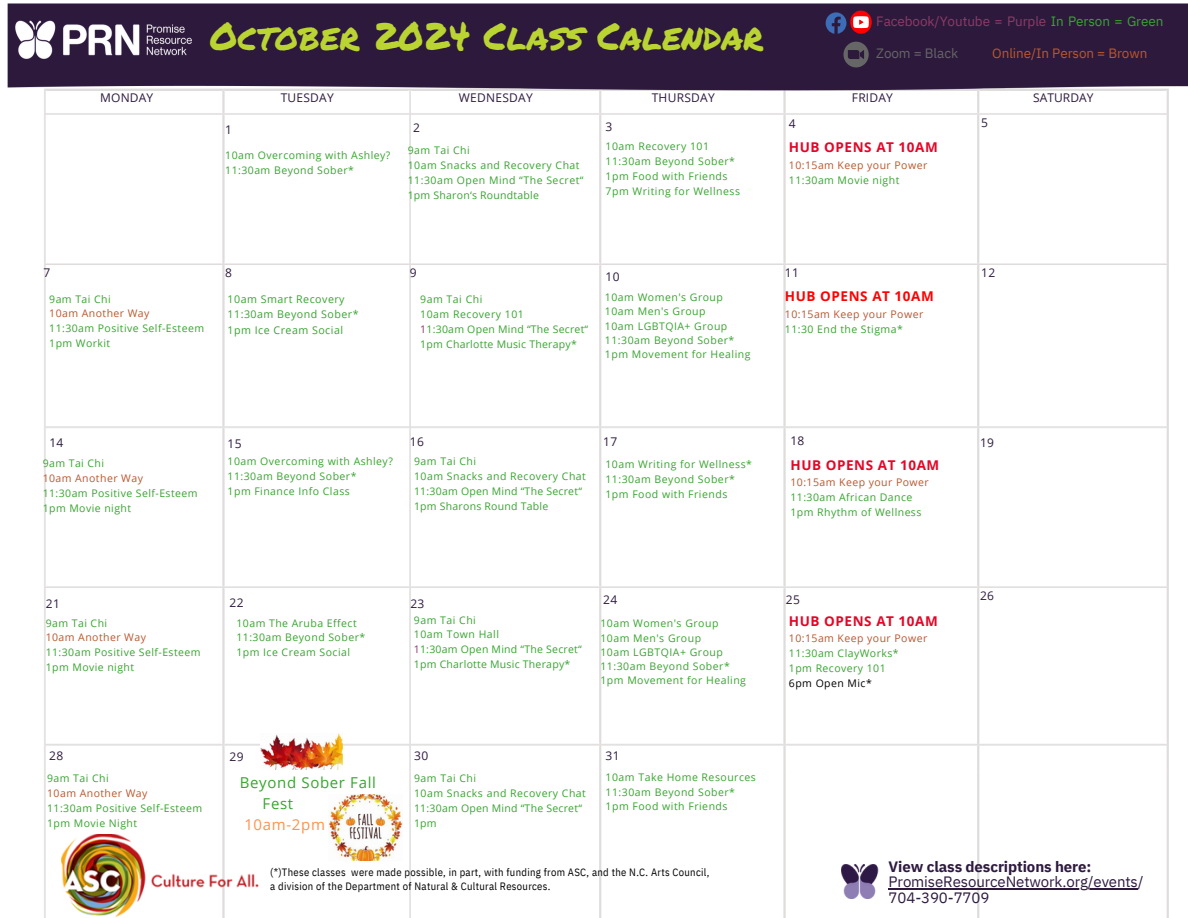
<style>
.page{position:relative;width:1188px;height:918px;background:#fff}
.page>*{position:absolute;margin:0;border:0;box-sizing:border-box;transform-origin:0 0}
.t1{font:37.5px "Permanent Marker";color:#bad532}
.t2{font:15px/15.8px "IBM Plex Sans";letter-spacing:-.005em;color:#2e1a3f}
.t3{font:700 15px "IBM Plex Sans";letter-spacing:-.005em;color:#2e1a3f}
.t4{font:15px "Open Sans";letter-spacing:.045em;color:#38a430}
.t5{font:15px "Open Sans";letter-spacing:.045em;color:#ff914d}
.t6{font:700 13.5px "Open Sans";letter-spacing:.04em;color:#e50527}
.t7{font:13.5px "IBM Plex Sans";letter-spacing:-.005em;color:#8f3a68}
.t8{font:13.5px "IBM Plex Sans";letter-spacing:-.005em;color:#b9572e}
.t9{font:700 13.5px "Open Sans";letter-spacing:.04em;color:#f00}
.t10{font:13.5px "IBM Plex Sans";letter-spacing:-.005em;color:#666}
.t11{font:12px "Open Sans";letter-spacing:.02em;color:#2e1a3f}
.t12{font:10.65px/14.2px "IBM Plex Sans Cond";letter-spacing:.03em;color:#000}
.t13{font:10.65px "Open Sans";letter-spacing:.045em;color:#38a430}
.t14{font:10.5px "Open Sans";letter-spacing:.045em;color:#38a430}
.t15{font:10.5px "Open Sans";letter-spacing:.025em;color:#38a430}
.t16{font:10.5px "Open Sans";letter-spacing:.045em;color:#b9572e}
.t17{font:10.5px "Open Sans";letter-spacing:.02em;color:#38a430}
.t18{font:10.5px "Open Sans";letter-spacing:.045em;color:#000}
.s1{color:#38a430}
.s2{color:#8f3a68}
</style>
<div class="page">
<img style="left:7px;top:3px;width:1181px;height:915px">
<svg style="left:843px;top:42px;width:26px;height:25px"></svg>
<svg style="left:826px;top:10px;width:46px;height:24px"></svg>
<img style="left:9px;top:14px;width:189px;height:50px">
<hr style="left:889px;top:889px;width:249px;height:1px;background:#2e1a3f">
<img style="left:841px;top:865px;width:39px;height:33px">
<img style="left:62px;top:835px;width:197px;height:82px">
<img style="left:329px;top:795px;width:74px;height:65px">
<img style="left:261px;top:734px;width:82px;height:36px">
<p class="t11" style="left:100px;top:89px;width:55px">MONDAY</p>
<p class="t11" style="left:43px;top:264px;width:8px">7</p>
<h4 class="t1" style="left:210px;top:9px;width:555px">OCTOBER 2024 CLASS CALENDAR</h4>
<p class="t7" style="left:876px;top:13px;width:289px">Facebook/Youtube = Purple <span class="s1">In Person = Green</span></p>
<p class="t10" style="left:876px;top:44px;width:83px">Zoom = Black</p>
<p class="t8" style="left:992px;top:44px;width:157px">Online/In Person = Brown</p>
<p class="t11" style="left:281px;top:89px;width:54px">TUESDAY</p>
<p class="t11" style="left:459px;top:89px;width:76px">WEDNESDAY</p>
<p class="t11" style="left:652px;top:89px;width:65px">THURSDAY</p>
<p class="t11" style="left:852px;top:89px;width:42px">FRIDAY</p>
<p class="t11" style="left:1033px;top:89px;width:62px">SATURDAY</p>
<p class="t11" style="left:225px;top:122px;width:8px">1</p>
<p class="t11" style="left:413px;top:119px;width:8px">2</p>
<p class="t11" style="left:606px;top:118px;width:8px">3</p>
<p class="t11" style="left:789px;top:116px;width:8px">4</p>
<p class="t11" style="left:981px;top:114px;width:8px">5</p>
<p class="t14" style="left:225px;top:148px;width:167px">10am Overcoming with Ashley?</p>
<p class="t14" style="left:225px;top:163px;width:130px">11:30am Beyond Sober*</p>
<p class="t14" style="left:408px;top:143px;width:64px">9am Tai Chi</p>
<p class="t14" style="left:408px;top:158px;width:173px">10am Snacks and Recovery Chat</p>
<p class="t14" style="left:408px;top:173px;width:177px">11:30am Open Mind “The Secret“</p>
<p class="t15" style="left:408px;top:188px;width:133px">1pm Sharon‘s Roundtable</p>
<p class="t14" style="left:606px;top:139px;width:105px">10am Recovery 101</p>
<p class="t14" style="left:606px;top:154px;width:131px">11:30am Beyond Sober*</p>
<p class="t14" style="left:606px;top:168px;width:123px">1pm Food with Friends</p>
<p class="t14" style="left:606px;top:183px;width:136px">7pm Writing for Wellness</p>
<p class="t6" style="left:789px;top:138px;width:150px">HUB OPENS AT 10AM</p>
<p class="t16" style="left:789px;top:158px;width:140px">10:15am Keep your Power</p>
<p class="t14" style="left:789px;top:172px;width:112px">11:30am Movie night</p>
<p class="t11" style="left:225px;top:264px;width:8px">8</p>
<p class="t11" style="left:410px;top:264px;width:8px">9</p>
<p class="t11" style="left:606px;top:268px;width:16px">10</p>
<p class="t11" style="left:785px;top:264px;width:16px">11</p>
<p class="t11" style="left:981px;top:264px;width:16px">12</p>
<p class="t14" style="left:49px;top:291px;width:63px">9am Tai Chi</p>
<p class="t16" style="left:49px;top:306px;width:102px">10am Another Way</p>
<p class="t14" style="left:49px;top:321px;width:156px">11:30am Positive Self-Esteem</p>
<p class="t14" style="left:49px;top:336px;width:63px">1pm Workit</p>
<p class="t13" style="left:228px;top:292px;width:119px">10am Smart Recovery</p>
<p class="t13" style="left:228px;top:307px;width:132px">11:30am Beyond Sober*</p>
<p class="t13" style="left:228px;top:322px;width:117px">1pm Ice Cream Social</p>
<p class="t14" style="left:420px;top:292px;width:64px">9am Tai Chi</p>
<p class="t14" style="left:420px;top:307px;width:105px">10am Recovery 101</p>
<p class="t15" style="left:420px;top:322px;width:170px"><span class="s2">1</span>1:30am Open Mind “The Secret“</p>
<h2 class="t17" style="left:420px;top:337px;width:158px">1pm Charlotte Music Therapy*</h2>
<p class="t14" style="left:605px;top:290px;width:119px">10am Women's Group</p>
<p class="t14" style="left:605px;top:304px;width:102px">10am Men's Group</p>
<p class="t14" style="left:605px;top:318px;width:124px">10am LGBTQIA+ Group</p>
<p class="t14" style="left:605px;top:333px;width:131px">11:30am Beyond Sober*</p>
<p class="t14" style="left:605px;top:347px;width:147px">1pm Movement for Healing</p>
<p class="t11" style="left:49px;top:434px;width:15px">14</p>
<p class="t14" style="left:43px;top:456px;width:63px">9am Tai Chi</p>
<p class="t16" style="left:43px;top:471px;width:102px">10am Another Way</p>
<p class="t14" style="left:43px;top:486px;width:156px">11:30am Positive Self-Esteem</p>
<p class="t14" style="left:43px;top:501px;width:90px">1pm Movie night</p>
<p class="t11" style="left:410px;top:433px;width:16px">16</p>
<p class="t11" style="left:228px;top:435px;width:15px">15</p>
<p class="t11" style="left:603px;top:433px;width:16px">17</p>
<p class="t14" style="left:228px;top:454px;width:167px">10am Overcoming with Ashley?</p>
<p class="t14" style="left:228px;top:469px;width:130px">11:30am Beyond Sober*</p>
<p class="t14" style="left:228px;top:484px;width:124px">1pm Finance Info Class</p>
<p class="t14" style="left:414px;top:454px;width:64px">9am Tai Chi</p>
<p class="t14" style="left:414px;top:469px;width:173px">10am Snacks and Recovery Chat</p>
<p class="t15" style="left:414px;top:484px;width:170px">11:30am Open Mind “The Secret“</p>
<p class="t15" style="left:414px;top:499px;width:136px">1pm Sharons Round Table</p>
<p class="t14" style="left:605px;top:457px;width:148px">10am Writing for Wellness*</p>
<p class="t14" style="left:605px;top:472px;width:131px">11:30am Beyond Sober*</p>
<p class="t14" style="left:605px;top:487px;width:123px">1pm Food with Friends</p>
<p class="t9" style="left:785px;top:287px;width:150px">HUB OPENS AT 10AM</p>
<p class="t16" style="left:785px;top:307px;width:140px">10:15am Keep your Power</p>
<p class="t14" style="left:785px;top:322px;width:119px">11:30 End the Stigma*</p>
<p class="t11" style="left:790px;top:432px;width:16px">18</p>
<p class="t6" style="left:790px;top:455px;width:150px">HUB OPENS AT 10AM</p>
<p class="t16" style="left:790px;top:475px;width:140px">10:15am Keep your Power</p>
<p class="t14" style="left:790px;top:490px;width:123px">11:30am African Dance</p>
<p class="t14" style="left:790px;top:505px;width:132px">1pm Rhythm of Wellness</p>
<p class="t11" style="left:980px;top:434px;width:16px">19</p>
<p class="t11" style="left:46px;top:595px;width:16px">21</p>
<p class="t11" style="left:786px;top:591px;width:16px">25</p>
<p class="t11" style="left:980px;top:587px;width:16px">26</p>
<p class="t11" style="left:603px;top:591px;width:16px">24</p>
<p class="t11" style="left:230px;top:594px;width:16px">22</p>
<p class="t11" style="left:410px;top:595px;width:16px">23</p>
<p class="t14" style="left:46px;top:615px;width:63px">9am Tai Chi</p>
<p class="t16" style="left:46px;top:630px;width:102px">10am Another Way</p>
<p class="t14" style="left:46px;top:645px;width:156px">11:30am Positive Self-Esteem</p>
<p class="t14" style="left:46px;top:660px;width:90px">1pm Movie night</p>
<p class="t11" style="left:49px;top:747px;width:16px">28</p>
<p class="t14" style="left:47px;top:771px;width:63px">9am Tai Chi</p>
<p class="t16" style="left:47px;top:786px;width:102px">10am Another Way</p>
<p class="t14" style="left:47px;top:801px;width:156px">11:30am Positive Self-Esteem</p>
<p class="t14" style="left:47px;top:816px;width:91px">1pm Movie Night</p>
<p class="t14" style="left:236px;top:615px;width:122px">10am The Aruba Effect</p>
<p class="t14" style="left:236px;top:630px;width:130px">11:30am Beyond Sober*</p>
<p class="t14" style="left:236px;top:645px;width:115px">1pm Ice Cream Social</p>
<p class="t14" style="left:414px;top:612px;width:64px">9am Tai Chi</p>
<p class="t14" style="left:414px;top:627px;width:87px">10am Town Hall</p>
<p class="t15" style="left:414px;top:642px;width:170px"><span class="s2">1</span>1:30am Open Mind “The Secret“</p>
<p class="t17" style="left:414px;top:657px;width:158px">1pm Charlotte Music Therapy*</p>
<p class="t14" style="left:600px;top:616px;width:119px">10am Women's Group</p>
<p class="t14" style="left:600px;top:630px;width:102px">10am Men's Group</p>
<p class="t14" style="left:600px;top:645px;width:124px">10am LGBTQIA+ Group</p>
<p class="t14" style="left:600px;top:659px;width:131px">11:30am Beyond Sober*</p>
<p class="t14" style="left:600px;top:673px;width:147px">1pm Movement for Healing</p>
<h2 class="t11" style="left:230px;top:749px;width:16px">29</h2>
<p class="t11" style="left:414px;top:747px;width:16px">30</p>
<p class="t11" style="left:605px;top:747px;width:16px">31</p>
<p class="t4" style="left:240px;top:772px;width:138px">Beyond Sober Fall</p>
<p class="t4" style="left:263px;top:793px;width:32px">Fest</p>
<p class="t5" style="left:244px;top:814px;width:82px">10am-2pm</p>
<p class="t14" style="left:414px;top:771px;width:64px">9am Tai Chi</p>
<p class="t14" style="left:414px;top:786px;width:173px">10am Snacks and Recovery Chat</p>
<p class="t15" style="left:414px;top:801px;width:170px">11:30am Open Mind “The Secret“</p>
<p class="t14" style="left:414px;top:816px;width:24px">1pm</p>
<p class="t14" style="left:606px;top:769px;width:152px">10am Take Home Resources</p>
<p class="t14" style="left:606px;top:784px;width:131px">11:30am Beyond Sober*</p>
<p class="t14" style="left:606px;top:799px;width:123px">1pm Food with Friends</p>
<h4 class="t12" style="left:270px;top:865px;width:441px">(*)These classes were made possible, in part, with funding from ASC, and the N.C. Arts Council, a division of the Department of Natural &amp; Cultural Resources.</h4>
<p class="t6" style="left:789px;top:611px;width:150px">HUB OPENS AT 10AM</p>
<p class="t16" style="left:789px;top:631px;width:140px">10:15am Keep your Power</p>
<p class="t14" style="left:789px;top:646px;width:111px">11:30am ClayWorks*</p>
<p class="t14" style="left:789px;top:661px;width:98px">1pm Recovery 101</p>
<p class="t18" style="left:789px;top:676px;width:84px">6pm Open Mic*</p>
<h4 class="t3" style="left:889px;top:856px;width:204px">View class descriptions here:</h4>
<h1 class="t2" style="left:889px;top:874px;width:256px">PromiseResourceNetwork.org/events/<br>704-390-7709</h1>
</div>
